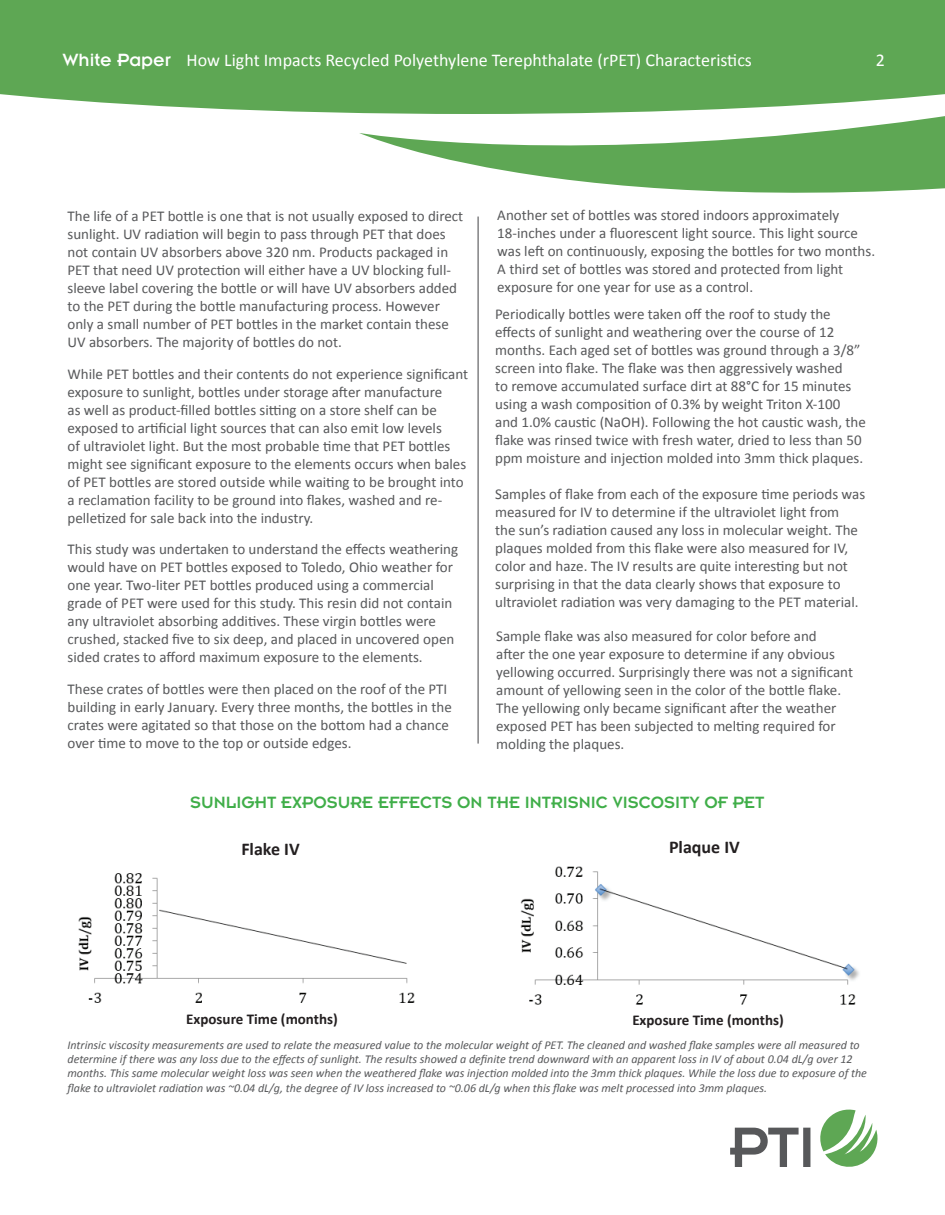
<style>
.page{position:relative;width:945px;height:1215px;background:#fff}
.page>*{position:absolute;margin:0;border:0;box-sizing:border-box;transform-origin:0 0}
.t1{font:18px "Calibri";color:#fff}
.t2{font:18px "Insignia LT Std";color:#40ae49}
.t3{font:700 18px "Calibri";color:#231f20}
.t4{font:15px/18px "Calibri";color:#57585a}
.t5{font:700 15px "Calibri";color:#231f20}
.t6{font:italic 12px/14.4px "Calibri";color:#57585a}
.s1{font-family:"Insignia LT Std";font-size:19.5px}
</style>
<div class="page">
<div style="left:0;top:0;width:352px;height:113px;background:#5ea754"></div>
<svg style="left:730px;top:1128px;width:80px;height:39px"></svg>
<svg style="left:820px;top:1109px;width:58px;height:58px"></svg>
<hr style="left:478px;top:217px;width:1px;height:527px;background:#57585a">
<svg style="left:352px;top:0;width:593px;height:355px"></svg>
<img style="left:78px;top:873px;width:337px;height:130px">
<img style="left:520px;top:866px;width:339px;height:139px">
<p class="t1" style="left:62px;top:49px;width:691px"><span class="s1">White Paper</span> How Light Impacts Recycled Polyethylene Terephthalate (rPET) Characteristics</p>
<p class="t1" style="left:876px;top:49px;width:11px">2</p>
<p class="t4" style="left:68px;top:207px;width:397px">The life of a PET bottle is one that is not usually exposed to direct sunlight. UV radiation will begin to pass through PET that does not contain UV absorbers above 320 nm. Products packaged in PET that need UV protection will either have a UV blocking full&shy;sleeve label covering the bottle or will have UV absorbers added to the PET during the bottle manufacturing process. However only a small number of PET bottles in the market contain these UV absorbers. The majority of bottles do not.</p>
<p class="t4" style="left:68px;top:365px;width:402px">While PET bottles and their contents do not experience significant exposure to sunlight, bottles under storage after manufacture<br>as well as product-filled bottles sitting on a store shelf can be exposed to artificial light sources that can also emit low levels<br>of ultraviolet light. But the most probable time that PET bottles might see significant exposure to the elements occurs when bales of PET bottles are stored outside while waiting to be brought into a reclamation facility to be ground into flakes, washed and re&shy;pelletized for sale back into the industry.</p>
<p class="t4" style="left:68px;top:540px;width:392px">This study was undertaken to understand the effects weathering would have on PET bottles exposed to Toledo, Ohio weather for one year. Two-liter PET bottles produced using a commercial grade of PET were used for this study. This resin did not contain any ultraviolet absorbing additives. These virgin bottles were crushed, stacked five to six deep, and placed in uncovered open sided crates to afford maximum exposure to the elements.</p>
<p class="t4" style="left:68px;top:680px;width:386px">These crates of bottles were then placed on the roof of the PTI building in early January. Every three months, the bottles in the crates were agitated so that those on the bottom had a chance over time to move to the top or outside edges.</p>
<p class="t4" style="left:497px;top:206px;width:379px">Another set of bottles was stored indoors approximately 18-inches under a fluorescent light source. This light source was left on continuously, exposing the bottles for two months.<br>A third set of bottles was stored and protected from light exposure for one year for use as a control.</p>
<p class="t4" style="left:495px;top:305px;width:372px">Periodically bottles were taken off the roof to study the effects of sunlight and weathering over the course of 12 months. Each aged set of bottles was ground through a 3/8” screen into flake. The flake was then aggressively washed<br>to remove accumulated surface dirt at 88°C for 15 minutes using a wash composition of 0.3% by weight Triton X-100 and 1.0% caustic (NaOH). Following the hot caustic wash, the flake was rinsed twice with fresh water, dried to less than 50 ppm moisture and injection molded into 3mm thick plaques.</p>
<p class="t4" style="left:495px;top:485px;width:372px">Samples of flake from each of the exposure time periods was measured for IV to determine if the ultraviolet light from<br>the sun’s radiation caused any loss in molecular weight. The plaques molded from this flake were also measured for IV, color and haze. The IV results are quite interesting but not surprising in that the data clearly shows that exposure to ultraviolet radiation was very damaging to the PET material.</p>
<p class="t4" style="left:496px;top:628px;width:358px">Sample flake was also measured for color before and<br>after the one year exposure to determine if any obvious yellowing occurred. Surprisingly there was not a significant amount of yellowing seen in the color of the bottle flake.<br>The yellowing only became significant after the weather exposed PET has been subjected to melting required for molding the plaques.</p>
<p class="t2" style="left:190px;top:793px;width:576px">SUNLIGHT EXPOSURE EFFECTS ON THE INTRISNIC VISCOSITY OF PET</p>
<p class="t3" style="left:241px;top:838px;width:60px">Flake IV</p>
<p class="t3" style="left:669px;top:836px;width:72px">Plaque IV</p>
<p class="t5" style="left:186px;top:1009px;width:153px">Exposure Time (months)</p>
<p class="t5" style="left:632px;top:1010px;width:153px">Exposure Time (months)</p>
<p class="t6" style="left:68px;top:1037px;width:801px">Intrinsic viscosity measurements are used to relate the measured value to the molecular weight of PET. The cleaned and washed flake samples were all measured to determine if there was any loss due to the effects of sunlight. The results showed a definite trend downward with an apparent loss in IV of about 0.04 dL/g over 12 months. This same molecular weight loss was seen when the weathered flake was injection molded into the 3mm thick plaques. While the loss due to exposure of the flake to ultraviolet radiation was ~0.04 dL/g, the degree of IV loss increased to ~0.06 dL/g when this flake was melt processed into 3mm plaques.</p>
</div>
